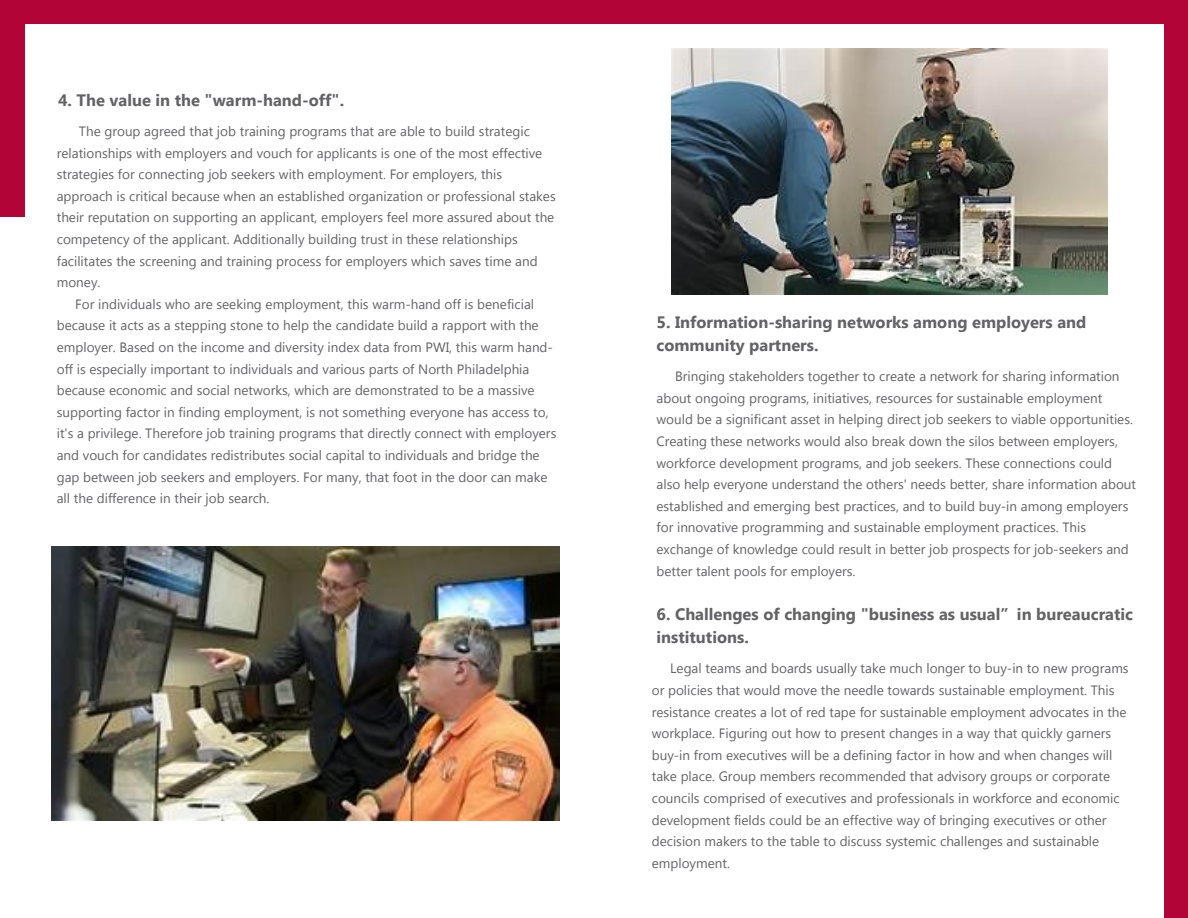
<style>
.page{position:relative;width:1188px;height:918px;background:#fff}
.page>*{position:absolute;margin:0;border:0;box-sizing:border-box;transform-origin:0 0}
.t1{font:700 16.5px/23.1px "Microsoft Tai Le";color:#636366}
.t2{font:700 16.5px/23.1px "Microsoft Tai Le";color:#636366}
.t3{font:13.5px/21.6px "Microsoft Tai Le";color:#636366}
</style>
<div class="page">
<div style="left:1164px;top:0;width:24px;height:918px;background:#b30437"></div>
<div style="left:0;top:0;width:1188px;height:24px;background:#b30437"></div>
<div style="left:0;top:0;width:24px;height:217px;background:#b30437"></div>
<img style="left:671px;top:49px;width:436px;height:246px">
<img style="left:51px;top:547px;width:508px;height:274px">
<p class="t1" style="left:58px;top:89px;width:288px">4. The value in the "warm-hand-off".</p>
<p class="t3" style="left:79px;top:121px;width:452px">The group agreed that job training programs that are able to build strategic</p>
<p class="t3" style="left:57px;top:143px;width:487px">relationships with employers and vouch for applicants is one of the most effective</p>
<p class="t3" style="left:57px;top:165px;width:447px">strategies for connecting job seekers with employment. For employers, this</p>
<p class="t3" style="left:57px;top:186px;width:500px">approach is critical because when an established organization or professional stakes</p>
<p class="t3" style="left:57px;top:208px;width:499px">their reputation on supporting an applicant, employers feel more assured about the</p>
<p class="t3" style="left:57px;top:229px;width:462px">competency of the applicant. Additionally building trust in these relationships</p>
<p class="t3" style="left:57px;top:251px;width:482px">facilitates the screening and training process for employers which saves time and</p>
<p class="t3" style="left:57px;top:273px;width:45px">money.</p>
<p class="t3" style="left:75px;top:294px;width:460px">For individuals who are seeking employment, this warm-hand off is beneficial</p>
<p class="t3" style="left:57px;top:316px;width:483px">because it acts as a stepping stone to help the candidate build a rapport with the</p>
<p class="t3" style="left:57px;top:337px;width:498px">employer. Based on the income and diversity index data from PWI, this warm hand-</p>
<p class="t3" style="left:57px;top:359px;width:474px">off is especially important to individuals and various parts of North Philadelphia</p>
<p class="t3" style="left:57px;top:381px;width:479px">because economic and social networks, which are demonstrated to be a massive</p>
<p class="t3" style="left:57px;top:402px;width:493px">supporting factor in finding employment, is not something everyone has access to,</p>
<p class="t3" style="left:57px;top:424px;width:501px">it's a privilege. Therefore job training programs that directly connect with employers</p>
<p class="t3" style="left:57px;top:445px;width:484px">and vouch for candidates redistributes social capital to individuals and bridge the</p>
<p class="t3" style="left:57px;top:467px;width:492px">gap between job seekers and employers. For many, that foot in the door can make</p>
<p class="t3" style="left:57px;top:489px;width:214px">all the difference in their job search.</p>
<p class="t2" style="left:657px;top:311px;width:431px">5. Information-sharing networks among employers and community partners.</p>
<p class="t3" style="left:657px;top:366px;width:481px;text-indent:18px">Bringing stakeholders together to create a network for sharing information about ongoing programs, initiatives, resources for sustainable employment would be a significant asset in helping direct job seekers to viable opportunities.<br>Creating these networks would also break down the silos between employers, workforce development programs, and job seekers. These connections could also help everyone understand the others' needs better, share information about established and emerging best practices, and to build buy-in among employers for innovative programming and sustainable employment practices. This exchange of knowledge could result in better job prospects for job-seekers and better talent pools for employers.</p>
<p class="t1" style="left:657px;top:604px;width:478px">6. Challenges of changing "business as usual”in bureaucratic institutions.</p>
<p class="t3" style="left:652px;top:659px;width:478px;text-indent:18px">Legal teams and boards usually take much longer to buy-in to new programs or policies that would move the needle towards sustainable employment. This resistance creates a lot of red tape for sustainable employment advocates in the workplace. Figuring out how to present changes in a way that quickly garners buy-in from executives will be a defining factor in how and when changes will take place. Group members recommended that advisory groups or corporate councils comprised of executives and professionals in workforce and economic development fields could be an effective way of bringing executives or other decision makers to the table to discuss systemic challenges and sustainable employment.</p>
</div>
